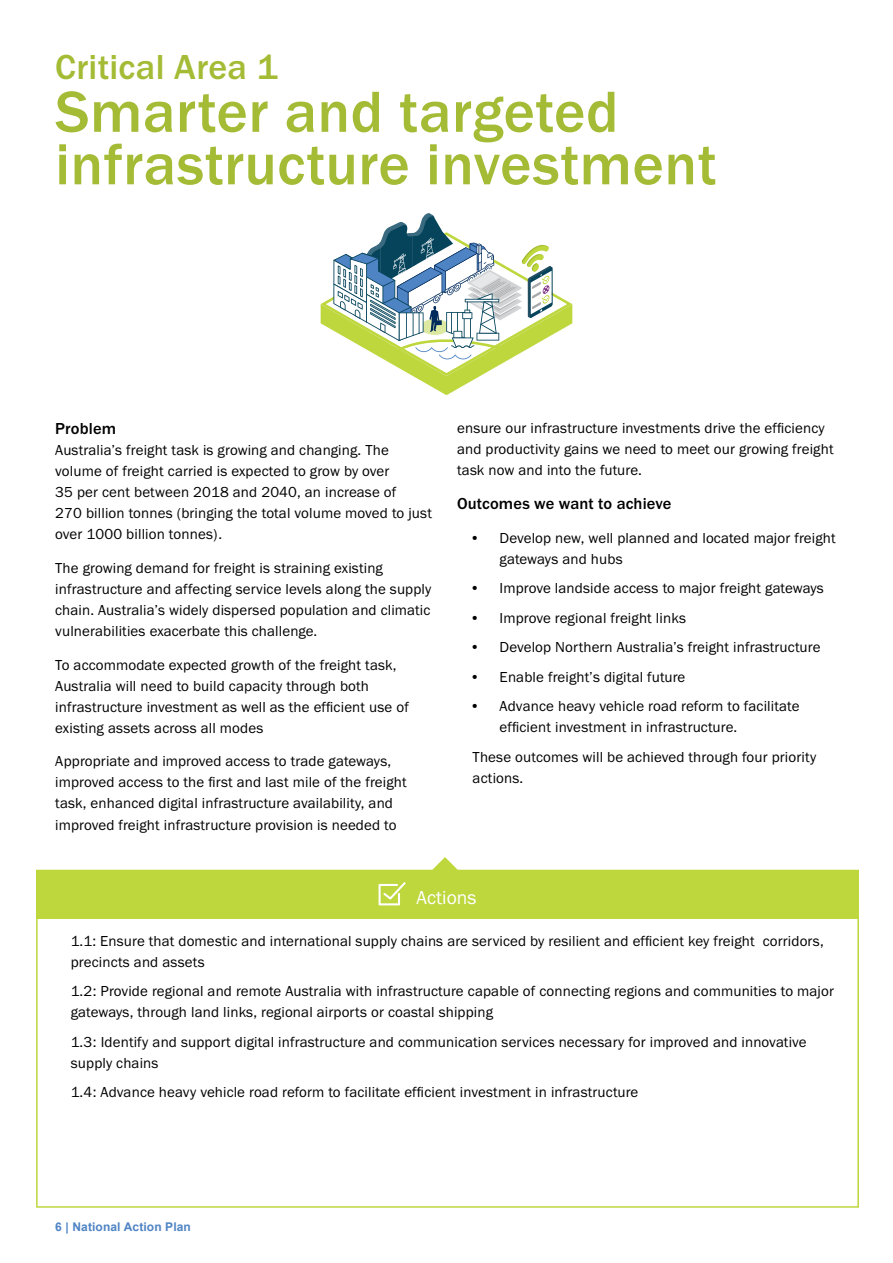
<style>
.page{position:relative;width:893px;height:1263px;background:#fff}
.page>*{position:absolute;margin:0;border:0;box-sizing:border-box;transform-origin:0 0}
.Headings{font:500 60px/52.5px "Franklin Gothic URW";letter-spacing:.01em;color:#a4bb35}
.Crit_Area{font:500 36px "Franklin Gothic URW";letter-spacing:.01em;color:#a4bb35}
.Graphic_Lables{font:19.5px "Franklin Gothic URW Boo";color:#fff}
.Body_Copy{font:500 16.5px "Franklin Gothic URW";letter-spacing:.01em;color:#000}
.Body_Copy_Headings{font:500 16.5px "Franklin Gothic URW";letter-spacing:.01em;color:#000}
.Body_Copy-2{font:15px/21px "Franklin Gothic URW Boo";letter-spacing:.01em;color:#000}
.Body_list{font:15px/21px "Franklin Gothic URW Boo";letter-spacing:.01em;color:#000}
.t1{font:700 12px "Arial";letter-spacing:.01em;color:#4f84c4}
</style>
<div class="page">
<svg style="left:321px;top:213px;width:251px;height:182px"></svg>
<div style="left:36px;top:870px;width:823px;height:48px;background:#bed73d"></div>
<div style="left:36px;top:870px;width:823px;height:338px;border:2px solid #bed73d"></div>
<svg style="left:432px;top:857px;width:26px;height:16px"></svg>
<svg style="left:379px;top:882px;width:27px;height:23px"></svg>
<p class="Crit_Area" style="left:55px;top:45px;width:224px">Critical Area 1</p>
<p class="Headings" style="left:55px;top:84px;width:663px">Smarter and targeted infrastructure investment</p>
<p class="Body_Copy_Headings" style="left:55px;top:418px;width:62px">Problem</p>
<p class="Body_Copy-2" style="left:55px;top:439px;width:378px">Australia’s freight task is growing and changing. The volume of freight carried is expected to grow by over<br>35 per cent between 2018 and 2040, an increase of<br>270 billion tonnes (bringing the total volume moved to just over 1000 billion tonnes).</p>
<p class="Body_Copy-2" style="left:55px;top:557px;width:378px">The growing demand for freight is straining existing infrastructure and affecting service levels along the supply chain. Australia’s widely dispersed population and climatic vulnerabilities exacerbate this challenge.</p>
<p class="Body_Copy-2" style="left:55px;top:654px;width:355px">To accommodate expected growth of the freight task, Australia will need to build capacity through both infrastructure investment as well as the efficient use of existing assets across all modes</p>
<p class="Body_Copy-2" style="left:55px;top:751px;width:353px">Appropriate and improved access to trade gateways, improved access to the first and last mile of the freight task, enhanced digital infrastructure availability, and improved freight infrastructure provision is needed to</p>
<p class="Body_Copy-2" style="left:457px;top:417px;width:378px">ensure our infrastructure investments drive the efficiency and productivity gains we need to meet our growing freight task now and into the future.</p>
<p class="Body_Copy" style="left:457px;top:493px;width:216px">Outcomes we want to achieve</p>
<p class="Body_Copy-2" style="left:500px;top:527px;width:338px;text-indent:-30px">• Develop new, well planned and located major freight gateways and hubs</p>
<p class="Body_Copy-2" style="left:470px;top:577px;width:355px">• Improve landside access to major freight gateways</p>
<p class="Body_Copy-2" style="left:470px;top:607px;width:218px">• Improve regional freight links</p>
<p class="Body_Copy-2" style="left:470px;top:636px;width:352px">• Develop Northern Australia’s freight infrastructure</p>
<p class="Body_Copy-2" style="left:470px;top:666px;width:217px">• Enable freight’s digital future</p>
<p class="Body_Copy-2" style="left:500px;top:695px;width:301px;text-indent:-30px">• Advance heavy vehicle road reform to facilitate efficient investment in infrastructure.</p>
<p class="Body_list" style="left:473px;top:746px;width:345px">These outcomes will be achieved through four priority actions.</p>
<p class="Graphic_Lables" style="left:417px;top:885px;width:61px">Actions</p>
<p class="Body_list" style="left:71px;top:930px;width:754px">1.1: Ensure that domestic and international supply chains are serviced by resilient and efficient key freight corridors, precincts and assets</p>
<p class="Body_list" style="left:71px;top:980px;width:765px">1.2: Provide regional and remote Australia with infrastructure capable of connecting regions and communities to major gateways, through land links, regional airports or coastal shipping</p>
<p class="Body_list" style="left:71px;top:1031px;width:737px">1.3: Identify and support digital infrastructure and communication services necessary for improved and innovative supply chains</p>
<p class="Body_list" style="left:71px;top:1081px;width:569px">1.4: Advance heavy vehicle road reform to facilitate efficient investment in infrastructure</p>
<p class="t1" style="left:55px;top:1218px;width:137px">6 | National Action Plan</p>
</div>
